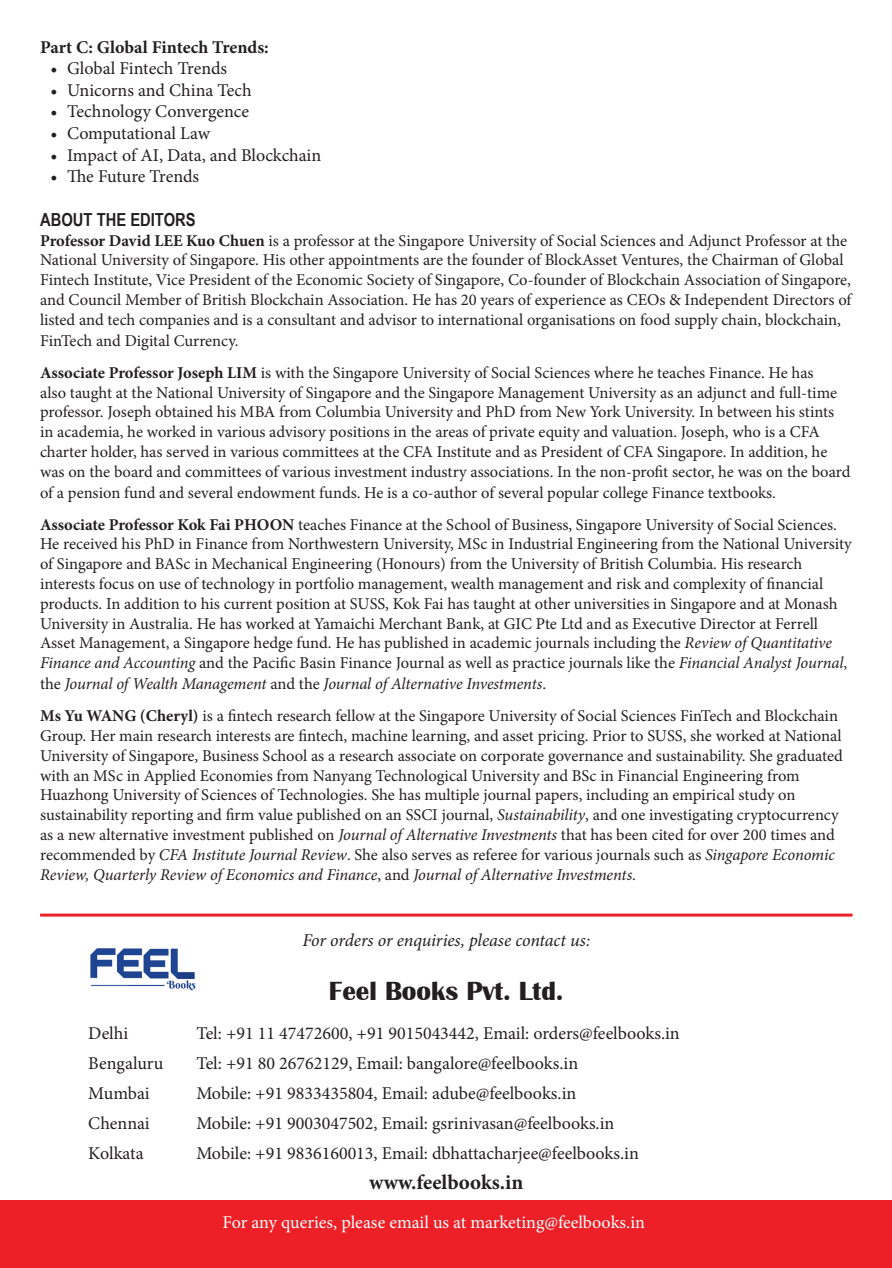
<style>
.page{position:relative;width:892px;height:1268px;background:#fff}
.page>*{position:absolute;margin:0;border:0;box-sizing:border-box;transform-origin:0 0}
.t1{font:700 27px "Britannic";color:#231f20}
.t2{font:700 21px "Minion Pro";color:#231f20}
.t3{font:18px "Minion Pro";color:#231f20}
.t4{font:18px "Minion Pro";letter-spacing:-.005em;color:#fff}
.t5{font:italic 18px "Minion Pro";letter-spacing:-.005em;color:#231f20}
.Text{font:700 18px "Minion Pro";color:#231f20}
.t6{font:700 18px "Arial Narrow";color:#231f20}
.Text-2{font:16.5px/20px "Minion Pro";letter-spacing:-.005em;color:#231f20}
.s1{font-weight:700}
.s2{font-style:italic}
</style>
<div class="page">
<div style="left:0;top:1200px;width:891px;height:67px;background:#ee2027"></div>
<hr style="left:40px;top:913px;width:812px;height:3px;background:#ee2027">
<img style="left:90px;top:948px;width:106px;height:43px">
<p class="Text" style="left:40px;top:34px;width:230px">Part C: Global Fintech Trends:</p>
<p class="t3" style="left:51px;top:56px;width:178px">• Global Fintech Trends</p>
<p class="t3" style="left:51px;top:78px;width:202px">• Unicorns and China Tech</p>
<p class="t3" style="left:51px;top:100px;width:200px">• Technology Convergence</p>
<p class="t3" style="left:51px;top:121px;width:161px">• Computational Law</p>
<p class="t3" style="left:51px;top:143px;width:272px">• Impact of AI, Data, and Blockchain</p>
<p class="t3" style="left:51px;top:164px;width:150px">• The Future Trends</p>
<p class="t6" style="left:40px;top:206px;width:157px">ABOUT THE EDITORS</p>
<p class="Text-2" style="left:40px;top:230px;width:812px"><span class="s1">Professor David LEE Kuo Chuen</span> is a professor at the Singapore University of Social Sciences and Adjunct Professor at the National University of Singapore. His other appointments are the founder of BlockAsset Ventures, the Chairman of Global Fintech Institute, Vice President of the Economic Society of Singapore, Co-founder of Blockchain Association of Singapore, and Council Member of British Blockchain Association. He has 20 years of experience as CEOs &amp; Independent Directors of listed and tech companies and is a consultant and advisor to international organisations on food supply chain, blockchain, FinTech and Digital Currency.</p>
<p class="Text-2" style="left:40px;top:362px;width:811px"><span class="s1">Associate Professor Joseph LIM</span> is with the Singapore University of Social Sciences where he teaches Finance. He has<br>also taught at the National University of Singapore and the Singapore Management University as an adjunct and full-time professor. Joseph obtained his MBA from Columbia University and PhD from New York University. In between his stints in academia, he worked in various advisory positions in the areas of private equity and valuation. Joseph, who is a CFA charter holder, has served in various committees at the CFA Institute and as President of CFA Singapore. In addition, he was on the board and committees of various investment industry associations. In the non-profit sector, he was on the board of a pension fund and several endowment funds. He is a co-author of several popular college Finance textbooks.</p>
<p class="Text-2" style="left:40px;top:514px;width:813px"><span class="s1">Associate Professor Kok Fai PHOON</span> teaches Finance at the School of Business, Singapore University of Social Sciences.<br>He received his PhD in Finance from Northwestern University, MSc in Industrial Engineering from the National University of Singapore and BASc in Mechanical Engineering (Honours) from the University of British Columbia. His research interests focus on use of technology in portfolio management, wealth management and risk and complexity of financial products. In addition to his current position at SUSS, Kok Fai has taught at other universities in Singapore and at Monash University in Australia. He has worked at Yamaichi Merchant Bank, at GIC Pte Ltd and as Executive Director at Ferrell Asset Management, a Singapore hedge fund. He has published in academic journals including the <span class="s2">Review of Quantitative Finance and Accounting</span> and the Pacific Basin Finance Journal as well as practice journals like the <span class="s2">Financial Analyst Journal</span>, the <span class="s2">Journal of Wealth Management</span> and the <span class="s2">Journal of Alternative Investments</span>.</p>
<p class="Text-2" style="left:40px;top:706px;width:804px"><span class="s1">Ms Yu WANG (Cheryl)</span> is a fintech research fellow at the Singapore University of Social Sciences FinTech and Blockchain Group. Her main research interests are fintech, machine learning, and asset pricing. Prior to SUSS, she worked at National University of Singapore, Business School as a research associate on corporate governance and sustainability. She graduated with an MSc in Applied Economies from Nanyang Technological University and BSc in Financial Engineering from Huazhong University of Sciences of Technologies. She has multiple journal papers, including an empirical study on sustainability reporting and firm value published on an SSCI journal, <span class="s2">Sustainability</span>, and one investigating cryptocurrency as a new alternative investment published on <span class="s2">Journal of Alternative Investments</span> that has been cited for over 200 times and recommended by <span class="s2">CFA Institute Journal Review</span>. She also serves as referee for various journals such as <span class="s2">Singapore Economic Review, Quarterly Review of Economics and Finance</span>, and <span class="s2">Journal of Alternative Investments</span>.</p>
<p class="t5" style="left:302px;top:927px;width:289px">For orders or enquiries, please contact us:</p>
<p class="t1" style="left:329px;top:975px;width:236px">Feel Books Pvt. Ltd.</p>
<p class="t3" style="left:88px;top:1020px;width:41px">Delhi</p>
<p class="t3" style="left:196px;top:1020px;width:485px">Tel: +91 11 47472600, +91 9015043442, Email: orders@feelbooks.in</p>
<p class="t3" style="left:88px;top:1050px;width:77px">Bengaluru</p>
<p class="t3" style="left:196px;top:1050px;width:383px">Tel: +91 80 26762129, Email: bangalore@feelbooks.in</p>
<p class="t3" style="left:88px;top:1080px;width:63px">Mumbai</p>
<p class="t3" style="left:196px;top:1080px;width:381px">Mobile: +91 9833435804, Email: adube@feelbooks.in</p>
<p class="t3" style="left:88px;top:1110px;width:63px">Chennai</p>
<p class="t3" style="left:196px;top:1110px;width:419px">Mobile: +91 9003047502, Email: gsrinivasan@feelbooks.in</p>
<p class="t3" style="left:88px;top:1140px;width:57px">Kolkata</p>
<p class="t3" style="left:196px;top:1140px;width:444px">Mobile: +91 9836160013, Email: dbhattacharjee@feelbooks.in</p>
<p class="t2" style="left:369px;top:1167px;width:156px">www.feelbooks.in</p>
<p class="t4" style="left:223px;top:1210px;width:424px">For any queries, please email us at marketing@feelbooks.in</p>
</div>
